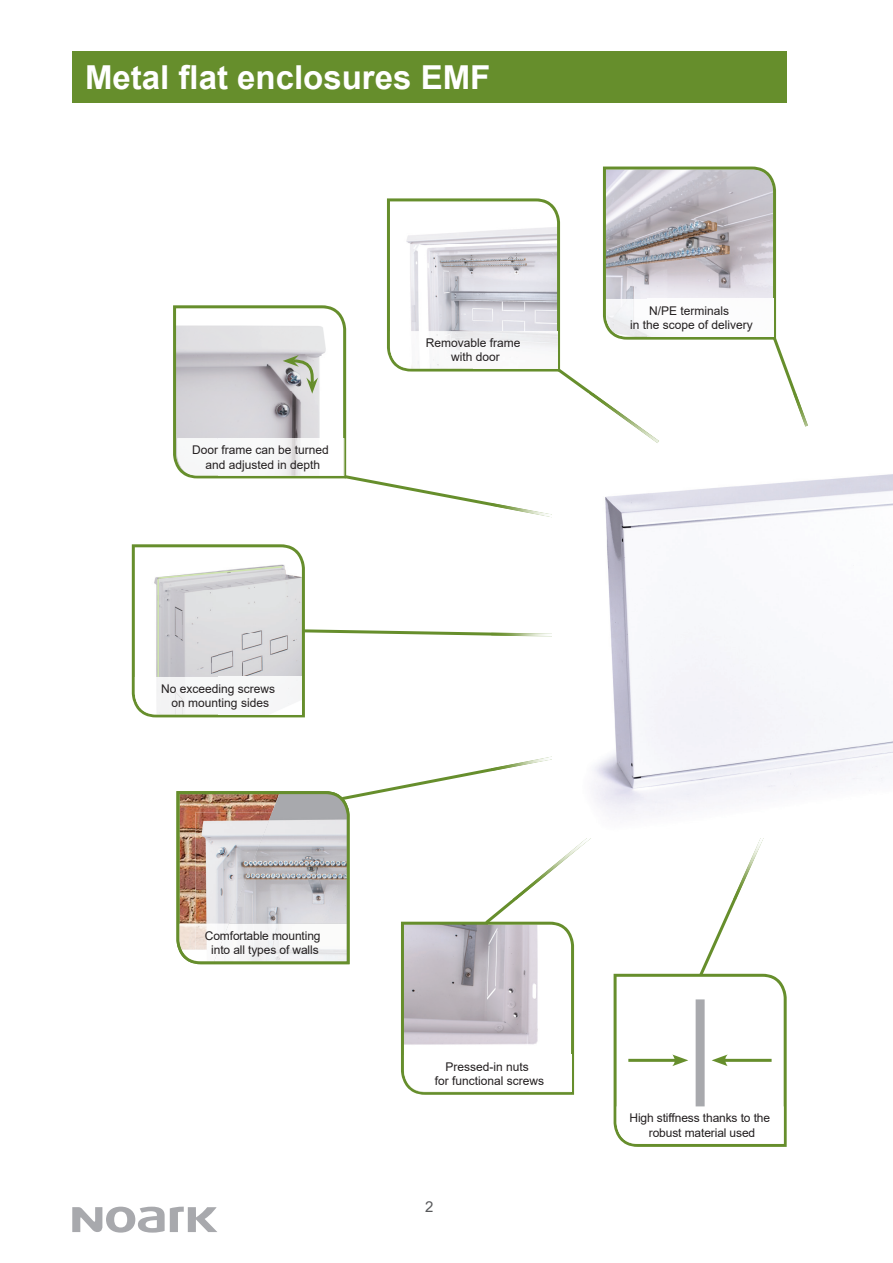
<style>
.page{position:relative;width:893px;height:1263px;background:#fff}
.page>*{position:absolute;margin:0;border:0;box-sizing:border-box;transform-origin:0 0}
.t1{font:700 33px "Arial";color:#fff}
.t2{font:15px "Arial";color:#57585a}
.t3{font:12px/14.4px "Arial";color:#231f20;text-align:center}
</style>
<div class="page">
<div style="left:72px;top:51px;width:715px;height:51px;background:#668e2c"></div>
<svg style="left:72px;top:1206px;width:145px;height:26px"></svg>
<svg style="left:132px;top:544px;width:359px;height:173px"></svg>
<hr style="left:157px;top:579px;width:2px;height:98px;background:#cfe4ae">
<svg style="left:176px;top:768px;width:611px;height:379px"></svg>
<svg style="left:173px;top:167px;width:623px;height:339px"></svg>
<img style="left:491px;top:393px;width:305px;height:506px">
<img style="left:491px;top:503px;width:62px;height:19px">
<img style="left:512px;top:775px;width:154px;height:124px">
<img style="left:588px;top:393px;width:71px;height:50px">
<img style="left:491px;top:632px;width:62px;height:5px">
<img style="left:491px;top:752px;width:62px;height:19px">
<img style="left:733px;top:838px;width:53px;height:61px">
<img style="left:793px;top:393px;width:15px;height:34px">
<img style="left:553px;top:455px;width:340px;height:383px">
<h1 class="t1" style="left:85px;top:54px;width:407px">Metal flat enclosures EMF</h1>
<p class="t3" style="left:192px;top:443px;width:138px">Door frame can be turned and adjusted in depth</p>
<p class="t3" style="left:161px;top:681px;width:116px">No exceeding screws on mounting sides</p>
<p class="t3" style="left:426px;top:335px;width:96px">Removable frame with door</p>
<p class="t3" style="left:630px;top:303px;width:124px">N/PE terminals<br>in the scope of delivery</p>
<p class="t3" style="left:205px;top:928px;width:117px">Comfortable mounting into all types of walls</p>
<p class="t3" style="left:435px;top:1059px;width:111px">Pressed-in nuts<br>for functional screws</p>
<p class="t2" style="left:425px;top:1197px;width:10px">2</p>
<p class="t3" style="left:629px;top:1111px;width:142px">High stiffness thanks to the robust material used</p>
</div>
